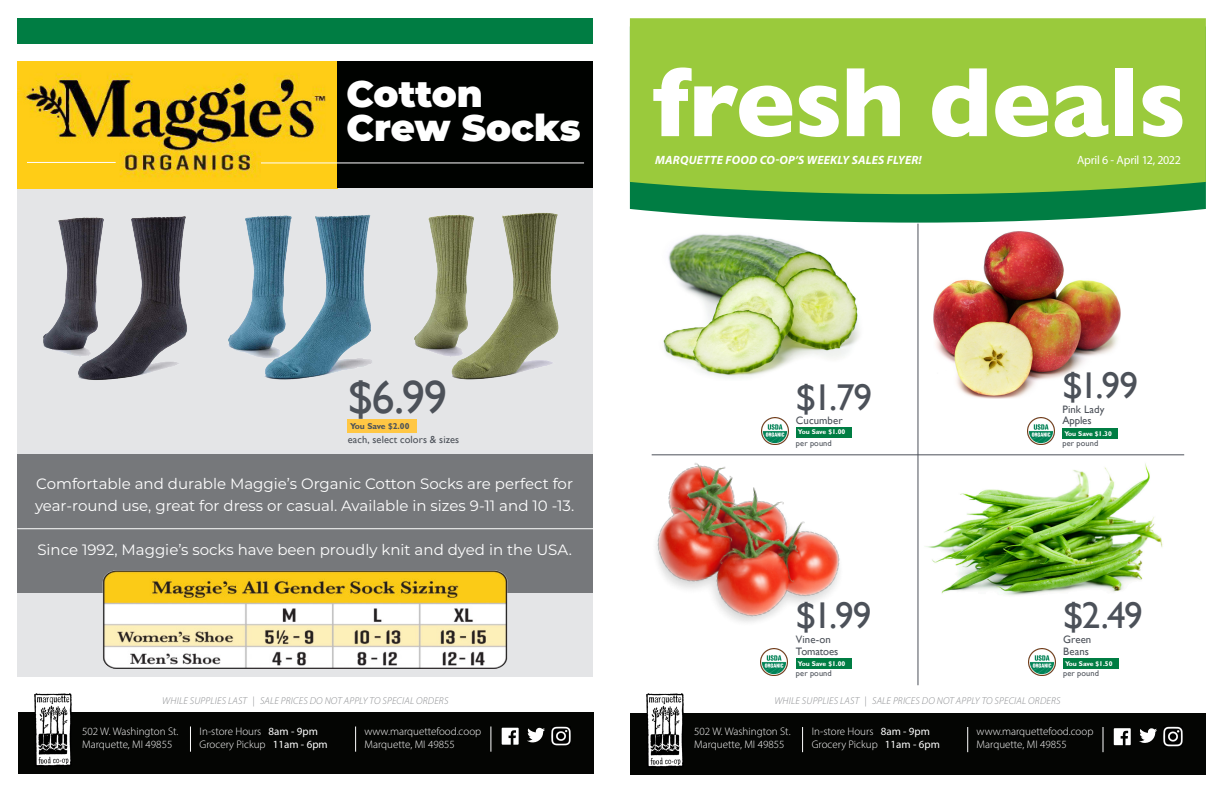
<style>
.page{position:relative;width:1224px;height:792px;background:#fff}
.page>*{position:absolute;margin:0;border:0;box-sizing:border-box;transform-origin:0 0}
.Price{font:46.5px "Gill Sans";color:#4c5159}
.Price-2{font:37.2px "Gill Sans";letter-spacing:-.03em;color:#4c5159}
.t1{font:900 37px/34px "Montserrat";letter-spacing:-.005em;color:#fff}
.t2{font:15px/22px "Montserrat";color:#fff}
.t3{font:300 12.1px "Myriad Pro";color:#fff}
.t4{font:italic 700 12px "Myriad Pro";letter-spacing:.02em;color:#fff}
.Date_Line_Header{font:12px "Myriad Pro";letter-spacing:-.02em;color:#fff}
.t5{font:300 11px "Myriad Pro";color:#fff}
.Product_Name{font:10.8px/11.8px "Gill Sans";letter-spacing:.005em;color:#4c5159}
.Third_Level_Informat{font:10.4px "Gill Sans";letter-spacing:.005em;color:#4c5159}
.t6{font:italic 300 10px "Myriad Pro";letter-spacing:.02em;color:#87898c}
.t7{font:700 8.6px "Gill Sans";letter-spacing:-.02em;color:#4c5259}
.Third_Level_Informat-2{font:8.3px "Gill Sans";letter-spacing:.015em;color:#4c5159}
.t8{font:700 6.9px "Gill Sans";letter-spacing:-.02em;color:#fff}
.s1{font-weight:400}
</style>
<div class="page">
<div style="left:17px;top:188px;width:576px;height:488px;background:#e4e5e7"></div>
<img style="left:656px;top:463px;width:184px;height:159px">
<img style="left:934px;top:232px;width:187px;height:167px">
<img style="left:663px;top:234px;width:197px;height:144px">
<img style="left:925px;top:463px;width:238px;height:133px">
<svg style="left:630px;top:194px;width:576px;height:29px;fill:#007d43"></svg>
<div style="left:630px;top:18px;width:576px;height:176px;background:#9aca3c"></div>
<hr style="left:918px;top:224px;width:1px;height:461px;background:#4c5159">
<div style="left:630px;top:713px;width:576px;height:61px;background:#040503"></div>
<svg style="left:1114px;top:728px;width:17px;height:17px"></svg>
<img style="left:1164px;top:727px;width:18px;height:19px">
<svg style="left:1139px;top:728px;width:18px;height:15px"></svg>
<svg style="left:802px;top:727px;width:1px;height:25px"></svg>
<svg style="left:967px;top:727px;width:1px;height:25px"></svg>
<svg style="left:1103px;top:727px;width:1px;height:25px"></svg>
<img style="left:647px;top:694px;width:37px;height:73px">
<hr style="left:652px;top:455px;width:532px;height:1px;background:#4c5159">
<svg style="left:653px;top:67px;width:139px;height:70px"></svg>
<svg style="left:799px;top:86px;width:40px;height:51px"></svg>
<svg style="left:847px;top:68px;width:53px;height:68px"></svg>
<svg style="left:932px;top:68px;width:55px;height:69px"></svg>
<svg style="left:995px;top:86px;width:53px;height:51px"></svg>
<svg style="left:1055px;top:86px;width:53px;height:51px"></svg>
<div style="left:1115px;top:68px;width:18px;height:68px;background:#fff"></div>
<svg style="left:1143px;top:86px;width:39px;height:51px"></svg>
<div style="left:796px;top:658px;width:55px;height:11px;background:#007d43"></div>
<img style="left:761px;top:648px;width:27px;height:27px">
<div style="left:18px;top:712px;width:576px;height:62px;background:#040503"></div>
<svg style="left:502px;top:728px;width:17px;height:17px"></svg>
<img style="left:552px;top:726px;width:18px;height:20px">
<svg style="left:527px;top:728px;width:18px;height:14px"></svg>
<svg style="left:190px;top:727px;width:1px;height:25px"></svg>
<svg style="left:355px;top:727px;width:1px;height:25px"></svg>
<svg style="left:491px;top:727px;width:1px;height:25px"></svg>
<img style="left:35px;top:693px;width:37px;height:73px">
<div style="left:17px;top:18px;width:576px;height:25px;background:#007d43"></div>
<div style="left:796px;top:427px;width:55px;height:11px;background:#007d43"></div>
<img style="left:761px;top:418px;width:27px;height:27px">
<div style="left:1063px;top:658px;width:55px;height:11px;background:#007d43"></div>
<img style="left:1028px;top:648px;width:27px;height:27px">
<div style="left:1062px;top:428px;width:56px;height:11px;background:#007d43"></div>
<img style="left:1027px;top:418px;width:27px;height:27px">
<img style="left:17px;top:61px;width:320px;height:127px">
<div style="left:337px;top:61px;width:256px;height:127px;background:#000200"></div>
<hr style="left:261px;top:162px;width:323px;height:1px;background:#fff">
<hr style="left:27px;top:162px;width:89px;height:1px;background:#fff">
<img style="left:43px;top:216px;width:144px;height:164px">
<img style="left:228px;top:215px;width:144px;height:165px">
<img style="left:414px;top:212px;width:145px;height:168px">
<div style="left:17px;top:455px;width:576px;height:138px;background:#76787b"></div>
<hr style="left:17px;top:528px;width:577px;height:1px;background:#fff">
<img style="left:102px;top:570px;width:406px;height:99px">
<div style="left:348px;top:420px;width:69px;height:13px;background:#ffc744"></div>
<p class="t1" style="left:347px;top:75px;width:235px">Cotton<br>Crew Socks</p>
<p class="t4" style="left:655px;top:152px;width:268px">MARQUETTE FOOD CO-OP’S WEEKLY SALES FLYER!</p>
<p class="Date_Line_Header" style="left:1077px;top:152px;width:105px">April 6 - April 12, 2022</p>
<p class="Price" style="left:348px;top:370px;width:101px">$6.99</p>
<p class="Third_Level_Informat" style="left:348px;top:434px;width:113px">each, select colors &amp; sizes</p>
<p class="t7" style="left:350px;top:421px;width:61px">You Save $2.00</p>
<p class="t2" style="left:35px;top:473px;width:541px">Comfortable and durable Maggie’s Organic Cotton Socks are perfect for year-round use, great for dress or casual. Available in sizes 9-11 and 10 -13.</p>
<p class="t2" style="left:37px;top:539px;width:536px">Since 1992, Maggie’s socks have been proudly knit and dyed in the USA.</p>
<p class="t6" style="left:162px;top:694px;width:288px">WHILE SUPPLIES LAST | SALE PRICES DO NOT APPLY TO SPECIAL ORDERS</p>
<p class="t3" style="left:120px;top:723px;width:64px">ashington St.</p>
<p class="t5" style="left:200px;top:724px;width:120px">In-store Hours <span class="s1">8am - 9pm</span></p>
<p class="t3" style="left:414px;top:723px;width:37px">quettef</p>
<p class="t5" style="left:200px;top:738px;width:130px">Grocery Pickup <span class="s1">11am - 6pm</span></p>
<p class="t5" style="left:365px;top:724px;width:118px">www.marquettefood.coop</p>
<p class="t5" style="left:365px;top:738px;width:92px">Marquette, MI 49855</p>
<p class="t5" style="left:82px;top:724px;width:98px">502 W. Washington St.</p>
<p class="t5" style="left:82px;top:738px;width:92px">Marquette, MI 49855</p>
<p class="Price-2" style="left:796px;top:376px;width:78px">$1.79</p>
<p class="Product_Name" style="left:796px;top:415px;width:48px">Cucumber</p>
<p class="Third_Level_Informat-2" style="left:796px;top:438px;width:37px">per pound</p>
<p class="t8" style="left:798px;top:428px;width:49px">You Save $1.00</p>
<p class="Price-2" style="left:796px;top:594px;width:77px">$1.99</p>
<p class="Product_Name" style="left:796px;top:634px;width:44px">Vine-on<br>Tomatoes</p>
<p class="Third_Level_Informat-2" style="left:796px;top:669px;width:37px">per pound</p>
<p class="t8" style="left:798px;top:659px;width:49px">You Save $1.00</p>
<p class="Price-2" style="left:1062px;top:364px;width:77px">$1.99</p>
<p class="Product_Name" style="left:1062px;top:403px;width:44px">Pink Lady<br>Apples</p>
<p class="Third_Level_Informat-2" style="left:1062px;top:438px;width:37px">per pound</p>
<p class="t8" style="left:1064px;top:429px;width:49px">You Save $1.30</p>
<p class="Price-2" style="left:1063px;top:594px;width:81px">$2.49</p>
<p class="Product_Name" style="left:1063px;top:634px;width:30px">Green</p>
<p class="Product_Name" style="left:1063px;top:645px;width:27px">Beans</p>
<p class="Third_Level_Informat-2" style="left:1063px;top:669px;width:37px">per pound</p>
<p class="t8" style="left:1065px;top:659px;width:49px">You Save $1.50</p>
<p class="t6" style="left:774px;top:695px;width:288px">WHILE SUPPLIES LAST | SALE PRICES DO NOT APPLY TO SPECIAL ORDERS</p>
<p class="t3" style="left:732px;top:723px;width:64px">ashington St.</p>
<p class="t5" style="left:812px;top:725px;width:120px">In-store Hours <span class="s1">8am - 9pm</span></p>
<p class="t3" style="left:1027px;top:723px;width:37px">quettef</p>
<p class="t5" style="left:812px;top:738px;width:130px">Grocery Pickup <span class="s1">11am - 6pm</span></p>
<p class="t5" style="left:977px;top:725px;width:118px">www.marquettefood.coop</p>
<p class="t5" style="left:977px;top:738px;width:92px">Marquette, MI 49855</p>
<p class="t5" style="left:694px;top:725px;width:98px">502 W. Washington St.</p>
<p class="t5" style="left:694px;top:738px;width:92px">Marquette, MI 49855</p>
</div>
